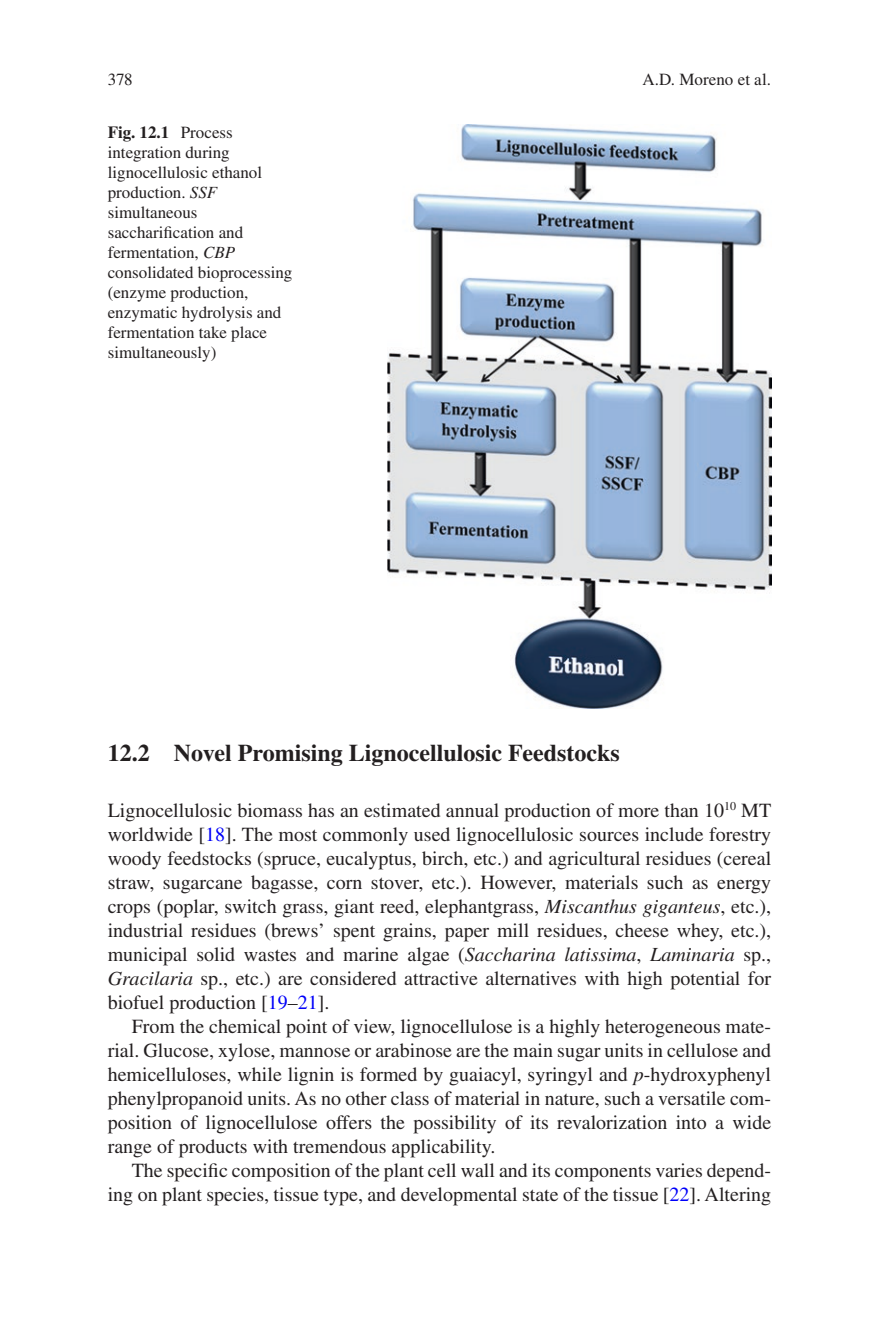
<style>
.page{position:relative;width:879px;height:1333px;background:#fff}
.page>*{position:absolute;margin:0;border:0;box-sizing:border-box;transform-origin:0 0}
.t1{font:700 24px "Nvljbs Sbxynn Times LT Std";color:#231f20}
.t2{font:20px/24px "Nmwrjl Lgbgxw Times LT Std";color:#231f20;text-align:justify}
.t3{font:17px/20px "Nmwrjl Lgbgxw Times LT Std";color:#231f20}
.t4{font:700 17px "Nvljbs Sbxynn Times LT Std";color:#231f20}
.t5{font:17px "Wfwqgf Scjxwj Times LT Std";letter-spacing:.005em;color:#231f20}
.s1{font-family:"Nmwrjl Lgbgxw Times LT Std";font-weight:400}
.s2{font-family:"Vbpqnk Flmsvq Times LT Std";font-style:italic}
.s3{color:#0000fa}
</style>
<div class="page">
<img style="left:387px;top:124px;width:384px;height:584px">
<p class="t3" style="left:108px;top:69px;width:26px">378</p>
<p class="t4" style="left:108px;top:122px;width:127px">Fig. 12.1 <span class="s1">Process</span></p>
<p class="t3" style="left:108px;top:142px;width:186px">integration during lignocellulosic ethanol production. <span class="s2">SSF </span>simultaneous saccharification and fermentation, <span class="s2">CBP </span>consolidated bioprocessing (enzyme production, enzymatic hydrolysis and fermentation take place simultaneously)</p>
<p class="t5" style="left:642px;top:70px;width:130px">A.D. Moreno et al.</p>
<p class="t1" style="left:108px;top:738px;width:513px">12.2 Novel Promising Lignocellulosic Feedstocks</p>
<p class="t2" style="left:108px;top:798px;width:665px">Lignocellulosic biomass has an estimated annual production of more than 10<sup>10</sup> MT worldwide [<span class="s3">18</span>]. The most commonly used lignocellulosic sources include forestry woody feedstocks (spruce, eucalyptus, birch, etc.) and agricultural residues (cereal straw, sugarcane bagasse, corn stover, etc.). However, materials such as energy crops (poplar, switch grass, giant reed, elephantgrass, <span class="s2">Miscanthus giganteus</span>, etc.), industrial residues (brews’ spent grains, paper mill residues, cheese whey, etc.), municipal solid wastes and marine algae (<span class="s2">Saccharina latissima</span>, <span class="s2">Laminaria</span> sp., <span class="s2">Gracilaria</span> sp., etc.) are considered attractive alternatives with high potential for biofuel production [<span class="s3">19</span>–<span class="s3">21</span>].</p>
<p class="t2" style="left:108px;top:1014px;width:665px;text-indent:24px">From the chemical point of view, lignocellulose is a highly heterogeneous mate&shy;rial. Glucose, xylose, mannose or arabinose are the main sugar units in cellulose and hemicelluloses, while lignin is formed by guaiacyl, syringyl and <span class="s2">p</span>-hydroxyphenyl phenylpropanoid units. As no other class of material in nature, such a versatile com&shy;position of lignocellulose offers the possibility of its revalorization into a wide range of products with tremendous applicability.</p>
<p class="t2" style="left:108px;top:1158px;width:665px;text-align:right">The specific composition of the plant cell wall and its components varies depend&shy;ing on plant species, tissue type, and developmental state of the tissue [<span class="s3">22</span>]. Altering</p>
</div>
